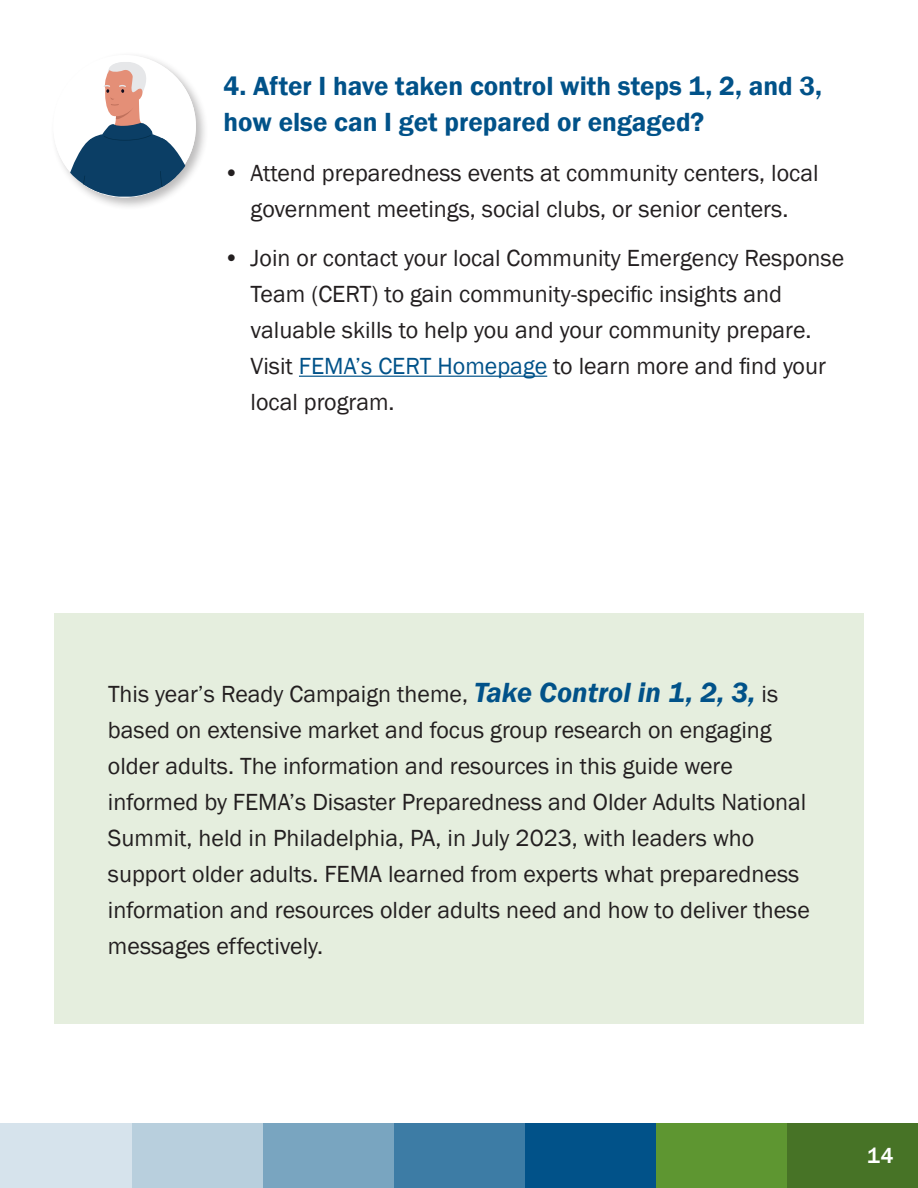
<style>
.page{position:relative;width:918px;height:1188px;background:#fff}
.page>*{position:absolute;margin:0;border:0;box-sizing:border-box;transform-origin:0 0}
.Subheader{font:600 27px/36px "Franklin Gothic";color:#015289}
.Subheader-2{font:24px/36px "Franklin Gothic";color:#231f20}
.t1{font:500 22.5px "Franklin Gothic";color:#fff}
.s1{color:#015289}
.s2{font-weight:600;font-style:italic;font-size:28.5px;color:#015289}
</style>
<div class="page">
<div style="left:787px;top:1123px;width:131px;height:65px;background:#477326"></div>
<div style="left:656px;top:1123px;width:131px;height:65px;background:#5e9631"></div>
<div style="left:525px;top:1123px;width:131px;height:65px;background:#015289"></div>
<div style="left:393px;top:1123px;width:132px;height:65px;background:#3d7ca5"></div>
<div style="left:262px;top:1123px;width:131px;height:65px;background:#79a5c0"></div>
<div style="left:131px;top:1123px;width:131px;height:65px;background:#b8cfdd"></div>
<div style="left:0;top:1123px;width:131px;height:65px;background:#d6e3ec"></div>
<div style="left:54px;top:613px;width:810px;height:410px;background:#e5eede"></div>
<hr style="left:299px;top:376px;width:248px;height:1px;background:#015289">
<div style="left:50px;top:52px;width:159px;height:158px;background:#231f20;opacity:.3"></div>
<svg style="left:51px;top:62px;width:148px;height:135px"></svg>
<p class="Subheader" style="left:224px;top:69px;width:600px">4. After I have taken control with steps 1, 2, and 3, how else can I get prepared or engaged?</p>
<p class="Subheader-2" style="left:224px;top:155px;width:596px;text-align:center">• Attend preparedness events at community centers, local government meetings, social clubs, or senior centers.</p>
<p class="Subheader-2" style="left:251px;top:241px;width:595px;text-indent:-27px">• Join or contact your local Community Emergency Response Team (CERT) to gain community-specific insights and valuable skills to help you and your community prepare.<br>Visit <span class="s1">FEMA’s CERT Homepage</span> to learn more and find your local program.</p>
<p class="Subheader-2" style="left:108px;top:676px;width:703px">This year’s Ready Campaign theme, <span class="s2">Take Control in 1, 2, 3,</span> is based on extensive market and focus group research on engaging older adults. The information and resources in this guide were informed by FEMA’s Disaster Preparedness and Older Adults National Summit, held in Philadelphia, PA, in July 2023, with leaders who support older adults. FEMA learned from experts what preparedness information and resources older adults need and how to deliver these messages effectively.</p>
<p class="t1" style="left:867px;top:1142px;width:28px">14</p>
</div>
